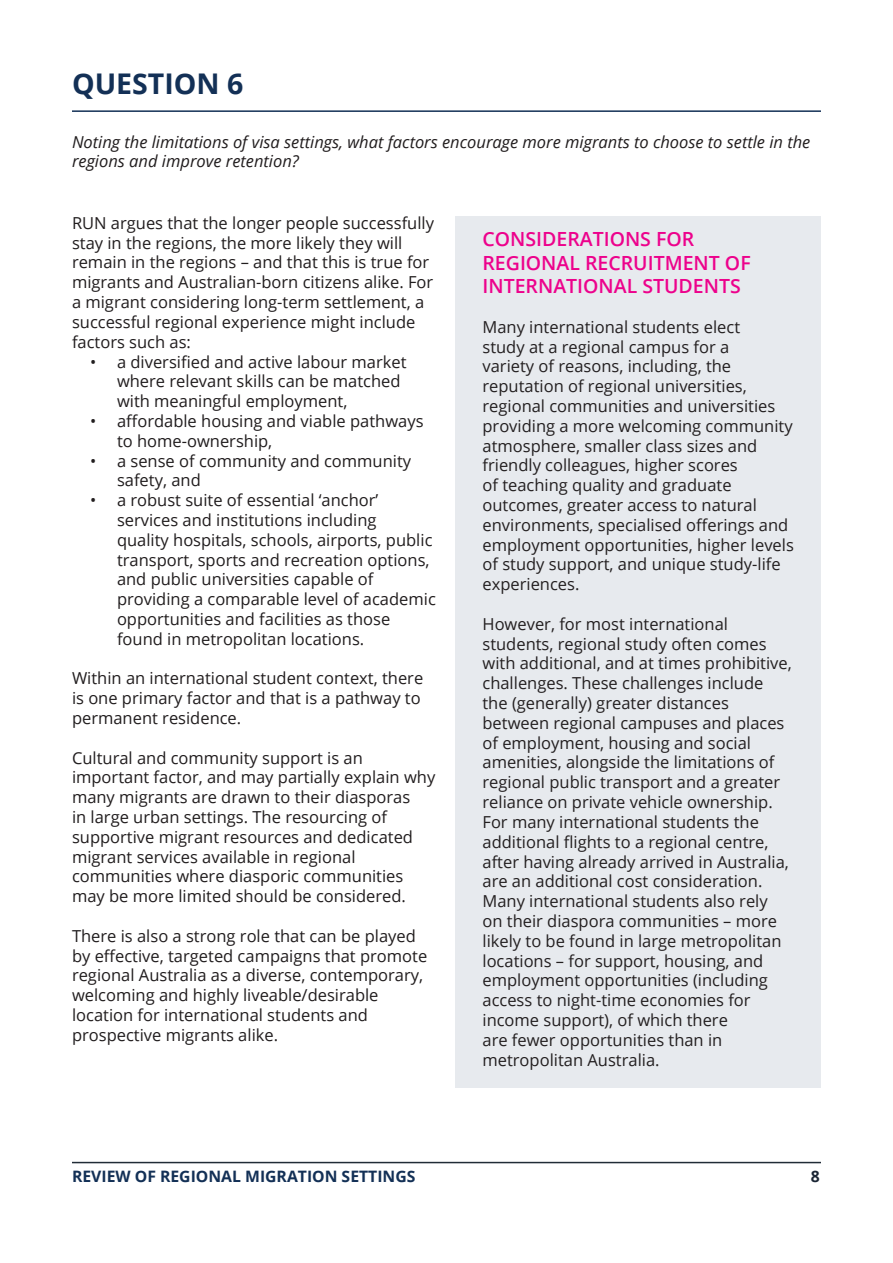
<style>
.page{position:relative;width:893px;height:1263px;background:#fff}
.page>*{position:absolute;margin:0;border:0;box-sizing:border-box;transform-origin:0 0}
.TOC_1{font:700 28.5px "Open Sans";color:#133056}
.RUN_Body{font:600 19.5px/23.4px "Open Sans";color:#ed028c}
.RUN_Body-2{font:16.5px/19.8px "Open Sans";color:#211d1e}
.RUN_Body-3{font:16.5px/19.8px "Open Sans";color:#231f20}
.RUN_Body-4{font:italic 16.5px/19.8px "Open Sans";color:#211d1e}
.t1{font:700 15.75px "Open Sans";color:#133056}
.t2{font:700 15.75px "Open Sans";color:#1a2534}
</style>
<div class="page">
<hr style="left:72px;top:1162px;width:749px;height:1px;background:#212c37">
<hr style="left:72px;top:110px;width:749px;height:2px;background:#133056">
<div style="left:455px;top:216px;width:366px;height:872px;background:#e7eaee"></div>
<p class="TOC_1" style="left:72px;top:63px;width:173px">QUESTION 6</p>
<p class="RUN_Body-4" style="left:72px;top:131px;width:740px">Noting the limitations of visa settings, what factors encourage more migrants to choose to settle in the regions and improve retention?</p>
<p class="RUN_Body-2" style="left:72px;top:213px;width:364px">RUN argues that the longer people successfully stay in the regions, the more likely they will remain in the regions – and that this is true for migrants and Australian-born citizens alike. For a migrant considering long-term settlement, a successful regional experience might include factors such as:</p>
<p class="RUN_Body-2" style="left:117px;top:351px;width:291px;text-indent:-27px">• a diversified and active labour market where relevant skills can be matched with meaningful employment,</p>
<p class="RUN_Body-2" style="left:117px;top:411px;width:308px;text-indent:-27px">• affordable housing and viable pathways to home-ownership,</p>
<p class="RUN_Body-2" style="left:117px;top:450px;width:296px;text-indent:-27px">• a sense of community and community safety, and</p>
<p class="RUN_Body-2" style="left:117px;top:490px;width:320px;text-indent:-27px">• a robust suite of essential ‘anchor’ services and institutions including<br>quality hospitals, schools, airports, public transport, sports and recreation options, and public universities capable of providing a comparable level of academic opportunities and facilities as those found in metropolitan locations.</p>
<p class="RUN_Body-2" style="left:72px;top:668px;width:353px">Within an international student context, there is one primary factor and that is a pathway to permanent residence.</p>
<p class="RUN_Body-2" style="left:72px;top:747px;width:365px">Cultural and community support is an important factor, and may partially explain why many migrants are drawn to their diasporas<br>in large urban settings. The resourcing of supportive migrant resources and dedicated migrant services available in regional communities where diasporic communities may be more limited should be considered.</p>
<p class="RUN_Body-2" style="left:72px;top:925px;width:357px">There is also a strong role that can be played by effective, targeted campaigns that promote regional Australia as a diverse, contemporary, welcoming and highly liveable/desirable location for international students and prospective migrants alike.</p>
<p class="RUN_Body" style="left:482px;top:227px;width:270px">CONSIDERATIONS FOR<br>REGIONAL RECRUITMENT OF<br>INTERNATIONAL STUDENTS</p>
<p class="RUN_Body-3" style="left:482px;top:316px;width:313px">Many international students elect<br>study at a regional campus for a<br>variety of reasons, including, the reputation of regional universities, regional communities and universities providing a more welcoming community atmosphere, smaller class sizes and friendly colleagues, higher scores<br>of teaching quality and graduate outcomes, greater access to natural environments, specialised offerings and employment opportunities, higher levels of study support, and unique study-life experiences.</p>
<p class="RUN_Body-3" style="left:482px;top:613px;width:311px">However, for most international students, regional study often comes with additional, and at times prohibitive, challenges. These challenges include the (generally) greater distances between regional campuses and places of employment, housing and social amenities, alongside the limitations of regional public transport and a greater reliance on private vehicle ownership.<br>For many international students the additional flights to a regional centre, after having already arrived in Australia, are an additional cost consideration.<br>Many international students also rely on their diaspora communities – more likely to be found in large metropolitan locations – for support, housing, and employment opportunities (including access to night-time economies for income support), of which there<br>are fewer opportunities than in metropolitan Australia.</p>
<p class="t1" style="left:72px;top:1165px;width:345px">REVIEW OF REGIONAL MIGRATION SETTINGS</p>
<p class="t2" style="left:811px;top:1165px;width:10px">8</p>
</div>
